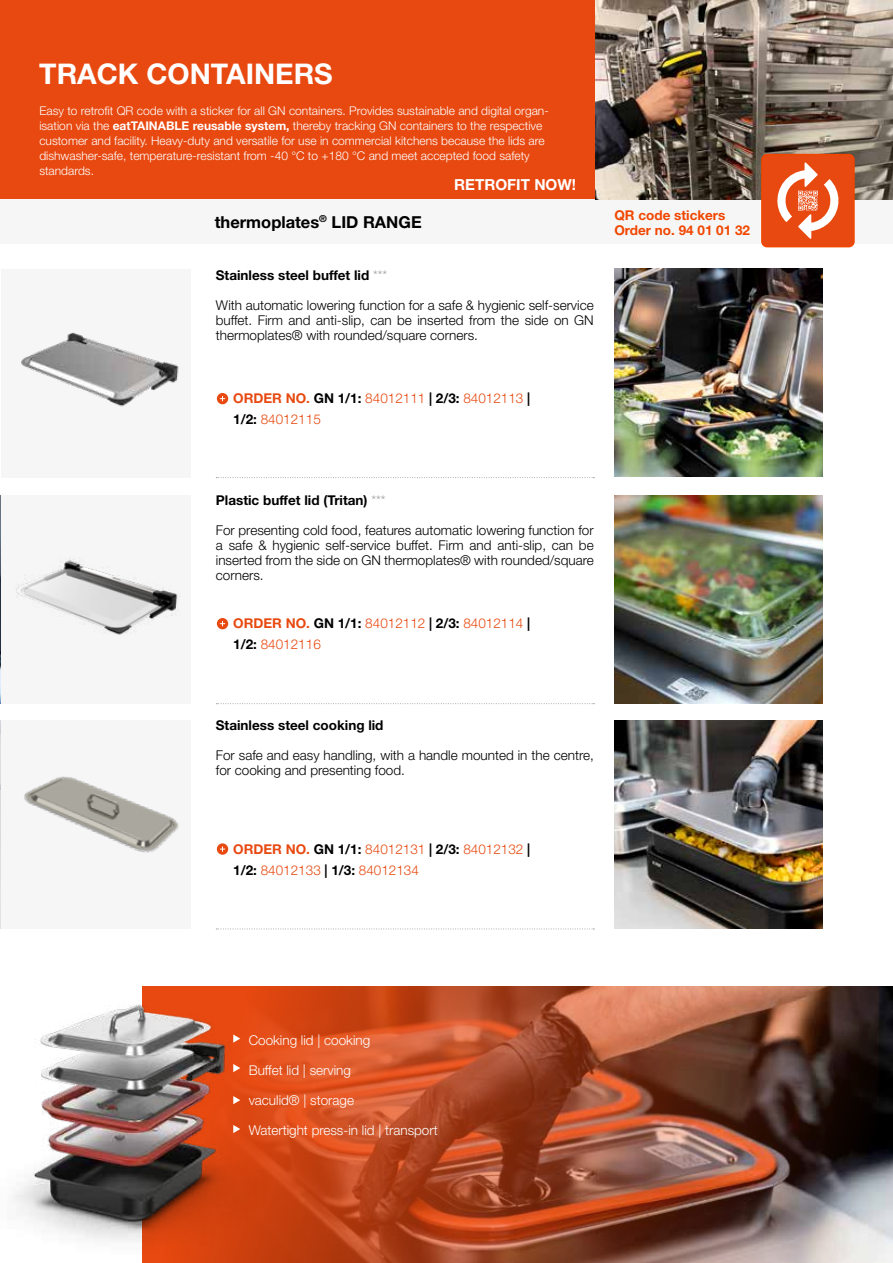
<style>
.page{position:relative;width:893px;height:1263px;background:#fff}
.page>*{position:absolute;margin:0;border:0;box-sizing:border-box;transform-origin:0 0}
.t1{font:700 28.5px "Helvetica Neue LT Std";color:#fff}
.t2{font:700 16.5px "Helvetica Neue LT Std";color:#000}
.t3{font:700 15.3px "Helvetica Neue LT Std";color:#fff}
.t4{font:300 13.5px/15px "Helvetica Neue LT Std";color:#000;text-align:justify}
.t5{font:300 13.5px/21px "Helvetica Neue LT Std";color:#e84910}
.t6{font:300 13.5px "Helvetica Neue LT Std";color:#fff}
.t7{font:700 13.5px "Helvetica Neue LT Std";color:#000}
.t8{font:700 13.5px/15px "Helvetica Neue LT Std";color:#f04600}
.t9{font:300 12px/15px "Helvetica Neue LT Std";color:#fff}
.s1{font-weight:700}
.s2{font-weight:300;color:#9d9d9c}
.s3{font-weight:700;color:#000}
</style>
<div class="page">
<div style="left:0;top:0;width:893px;height:200px;background:#e84910"></div>
<div style="left:0;top:199px;width:893px;height:44px;background:#f6f6f6"></div>
<img style="left:0;top:495px;width:1px;height:209px">
<img style="left:0;top:720px;width:1px;height:208px">
<img style="left:614px;top:269px;width:209px;height:208px">
<svg style="left:216px;top:477px;width:378px;height:1px"></svg>
<div style="left:1px;top:269px;width:189px;height:208px;background:#f6f6f6"></div>
<img style="left:614px;top:495px;width:209px;height:208px">
<svg style="left:216px;top:703px;width:378px;height:1px"></svg>
<div style="left:1px;top:495px;width:189px;height:208px;background:#f6f6f6"></div>
<img style="left:614px;top:720px;width:209px;height:208px">
<svg style="left:216px;top:928px;width:378px;height:1px"></svg>
<div style="left:1px;top:720px;width:189px;height:208px;background:#f6f6f6"></div>
<img style="left:21px;top:332px;width:158px;height:75px">
<img style="left:0;top:541px;width:178px;height:111px">
<img style="left:0;top:723px;width:179px;height:165px">
<div style="left:217px;top:393px;width:11px;height:11px;background:#e84910;border-radius:50%"></div>
<svg style="left:220px;top:396px;width:5px;height:5px"></svg>
<div style="left:217px;top:618px;width:11px;height:11px;background:#e84910;border-radius:50%"></div>
<svg style="left:220px;top:621px;width:5px;height:5px"></svg>
<svg style="left:217px;top:843px;width:11px;height:12px"></svg>
<svg style="left:220px;top:847px;width:5px;height:4px"></svg>
<img style="left:281px;top:986px;width:597px;height:277px">
<img style="left:14px;top:986px;width:267px;height:277px">
<svg style="left:233px;top:1064px;width:7px;height:8px"></svg>
<svg style="left:233px;top:1034px;width:7px;height:9px"></svg>
<svg style="left:233px;top:1096px;width:7px;height:8px"></svg>
<svg style="left:233px;top:1125px;width:7px;height:8px"></svg>
<img style="left:595px;top:0;width:298px;height:200px">
<div style="left:762px;top:155px;width:92px;height:92px;background:#e84910;border-radius:5px"></div>
<div style="left:761px;top:154px;width:94px;height:93px;border:2px solid #f04600;border-radius:5px"></div>
<svg style="left:777px;top:162px;width:62px;height:77px"></svg>
<h1 class="t1" style="left:39px;top:56px;width:295px">TRACK CONTAINERS</h1>
<p class="t9" style="left:39px;top:103px;width:511px">Easy to retrofit QR code with a sticker for all GN containers. Provides sustainable and digital organ&shy;isation via the <span class="s1">eatTAINABLE reusable system,</span> thereby tracking GN containers to the respective customer and facility. Heavy-duty and versatile for use in commercial kitchens because the lids are dishwasher-safe, temperature-resistant from -40 °C to +180 °C and meet accepted food safety standards.</p>
<p class="t3" style="left:454px;top:175px;width:123px">RETROFIT NOW!</p>
<p class="t2" style="left:215px;top:212px;width:208px">thermoplates<sup>®</sup> LID RANGE</p>
<p class="t7" style="left:216px;top:267px;width:173px">Stainless steel buffet lid <span class="s2">***</span></p>
<p class="t4" style="left:216px;top:297px;width:379px">With automatic lowering function for a safe &amp; hygienic self-service buffet. Firm and anti-slip, can be inserted from the side on GN thermoplates® with rounded/square corners.</p>
<p class="t5" style="left:233px;top:388px;width:298px"><span class="s1">ORDER NO.</span> <span class="s3">GN 1/1:</span> 84012111 <span class="s3">| 2/3:</span> 84012113 <span class="s3">|<br>1/2:</span> 84012115</p>
<p class="t8" style="left:614px;top:207px;width:137px">QR code stickers<br>Order no. 94 01 01 32</p>
<p class="t7" style="left:216px;top:492px;width:171px">Plastic buffet lid (Tritan) <span class="s2">***</span></p>
<p class="t4" style="left:216px;top:522px;width:379px">For presenting cold food, features automatic lowering function for a safe &amp; hygienic self-service buffet. Firm and anti-slip, can be inserted from the side on GN thermoplates® with rounded/square corners.</p>
<p class="t5" style="left:233px;top:613px;width:298px"><span class="s1">ORDER NO.</span> <span class="s3">GN 1/1:</span> 84012112 <span class="s3">| 2/3:</span> 84012114 <span class="s3">|<br>1/2:</span> 84012116</p>
<p class="t7" style="left:216px;top:717px;width:169px">Stainless steel cooking lid</p>
<p class="t4" style="left:216px;top:747px;width:379px">For safe and easy handling, with a handle mounted in the centre, for cooking and presenting food.</p>
<p class="t5" style="left:233px;top:838px;width:298px"><span class="s1">ORDER NO.</span> <span class="s3">GN 1/1:</span> 84012131 <span class="s3">| 2/3:</span> 84012132 <span class="s3">|<br>1/2:</span> 84012133 <span class="s3">| 1/3:</span> 84012134</p>
<p class="t6" style="left:249px;top:1032px;width:123px">Cooking lid | cooking</p>
<p class="t6" style="left:249px;top:1062px;width:104px">Buffet lid | serving</p>
<p class="t6" style="left:249px;top:1092px;width:107px">vaculid® | storage</p>
<p class="t6" style="left:249px;top:1122px;width:190px">Watertight press-in lid | transport</p>
</div>
